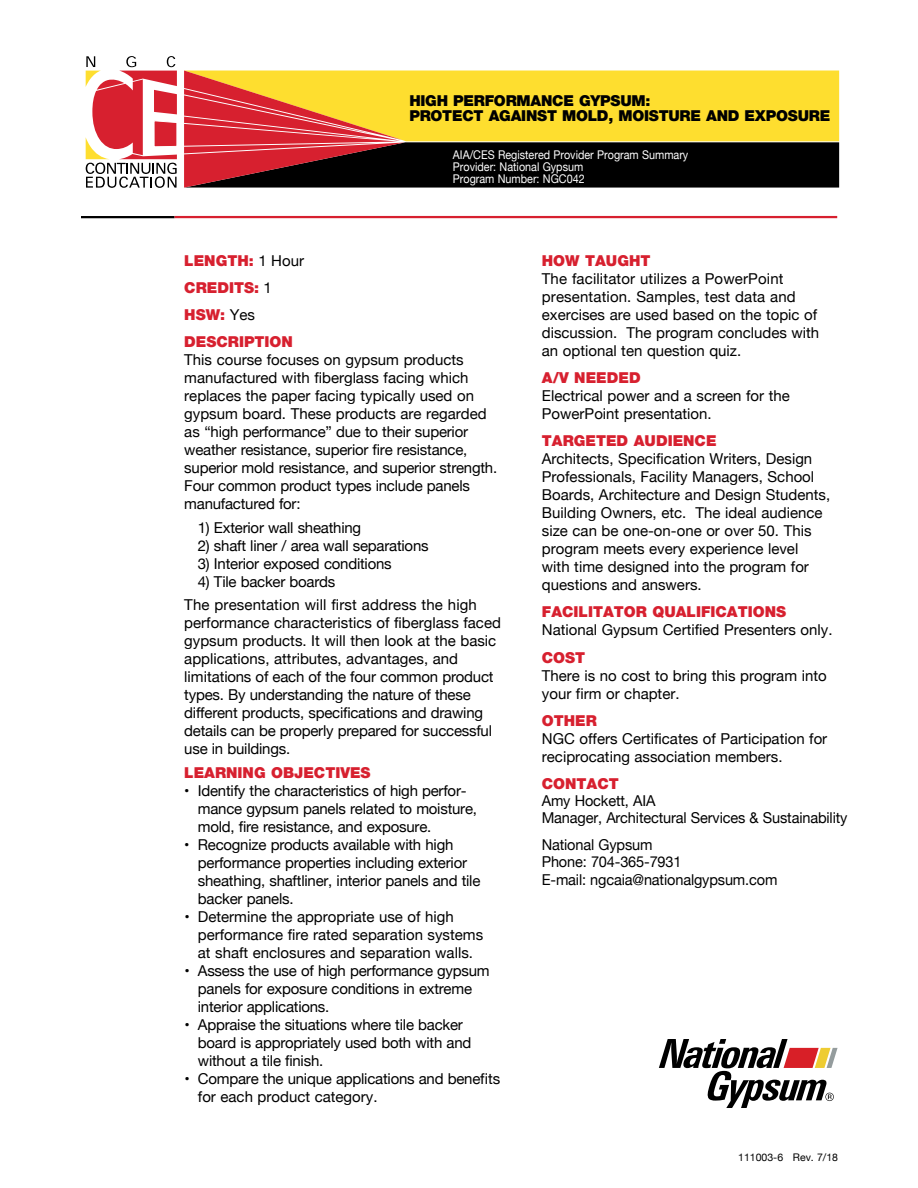
<style>
.page{position:relative;width:918px;height:1188px;background:#fff}
.page>*{position:absolute;margin:0;border:0;box-sizing:border-box;transform-origin:0 0}
.t1{font:15px/18px "Helvetica Neue";color:#000}
.t2{font:900 15px/27.2px "Helvetica Neue LT Pro";color:#d7202f}
.t3{font:900 15px/15px "Helvetica Neue LT Pro";letter-spacing:-.015em;color:#000}
.t4{font:12px/12px "Helvetica Neue";color:#fff;scale:.9 1}
.t5{font:10.5px "Helvetica Neue";color:#000}
.s1{font-family:"Helvetica Neue";font-weight:400;color:#000}
</style>
<div class="page">
<svg style="left:86px;top:56px;width:91px;height:132px"></svg>
<svg style="left:184px;top:71px;width:655px;height:117px;background:#a67a25"></svg>
<svg style="left:659px;top:1039px;width:179px;height:69px"></svg>
<hr style="left:174px;top:216px;width:663px;height:2px;background:#d7202f">
<hr style="left:81px;top:216px;width:93px;height:2px;background:#000">
<p class="t3" style="left:409px;top:93px;width:422px">HIGH PERFORMANCE GYPSUM:<br>PROTECT AGAINST MOLD, MOISTURE AND EXPOSURE</p>
<p class="t4" style="left:453px;top:150px;width:263px">AIA/CES Registered Provider Program Summary<br>Provider: National Gypsum<br>Program Number: NGC042</p>
<p class="t2" style="left:184px;top:247px;width:121px">LENGTH: <span class="s1">1 Hour<br></span>CREDITS: <span class="s1">1<br></span>HSW: <span class="s1">Yes<br></span>DESCRIPTION</p>
<p class="t1" style="left:184px;top:352px;width:314px">This course focuses on gypsum products manufactured with fiberglass facing which replaces the paper facing typically used on gypsum board. These products are regarded as “high performance” due to their superior weather resistance, superior fire resistance, superior mold resistance, and superior strength.<br>Four common product types include panels manufactured for:</p>
<p class="t1" style="left:198px;top:519px;width:165px">1) Exterior wall sheathing</p>
<p class="t1" style="left:198px;top:537px;width:232px">2) shaft liner / area wall separations</p>
<p class="t1" style="left:198px;top:555px;width:195px">3) Interior exposed conditions</p>
<p class="t1" style="left:184px;top:571px;width:294px;line-height:23.4px;text-indent:14px">4) Tile backer boards<br>The presentation will first address the high</p>
<p class="t1" style="left:184px;top:615px;width:318px">performance characteristics of fiberglass faced gypsum products. It will then look at the basic applications, attributes, advantages, and limitations of each of the four common product types. By understanding the nature of these different products, specifications and drawing details can be properly prepared for successful use in buildings.</p>
<p class="t2" style="left:184px;top:759px;width:188px">LEARNING OBJECTIVES</p>
<p class="t1" style="left:198px;top:782px;width:281px;text-indent:-14px">• Identify the characteristics of high perfor&shy;mance gypsum panels related to moisture, mold, fire resistance, and exposure.</p>
<p class="t1" style="left:198px;top:836px;width:284px;text-indent:-14px">• Recognize products available with high performance properties including exterior sheathing, shaftliner, interior panels and tile backer panels.</p>
<p class="t1" style="left:198px;top:908px;width:287px;text-indent:-14px">• Determine the appropriate use of high performance fire rated separation systems at shaft enclosures and separation walls.</p>
<p class="t1" style="left:198px;top:962px;width:293px;text-indent:-14px">• Assess the use of high performance gypsum panels for exposure conditions in extreme interior applications.</p>
<p class="t1" style="left:198px;top:1016px;width:275px;text-indent:-14px">• Appraise the situations where tile backer board is appropriately used both with and without a tile finish.</p>
<p class="t1" style="left:198px;top:1070px;width:304px;text-indent:-14px">• Compare the unique applications and benefits for each product category.</p>
<p class="t2" style="left:542px;top:247px;width:110px">HOW TAUGHT</p>
<p class="t1" style="left:542px;top:270px;width:279px">The facilitator utilizes a PowerPoint presentation. Samples, test data and exercises are used based on the topic of discussion. The program concludes with an optional ten question quiz.</p>
<p class="t2" style="left:542px;top:364px;width:100px">A/V NEEDED</p>
<p class="t1" style="left:542px;top:388px;width:250px">Electrical power and a screen for the<br>PowerPoint presentation.</p>
<p class="t2" style="left:542px;top:427px;width:176px">TARGETED AUDIENCE</p>
<p class="t1" style="left:542px;top:451px;width:290px">Architects, Specification Writers, Design Professionals, Facility Managers, School Boards, Architecture and Design Students, Building Owners, etc. The ideal audience size can be one-on-one or over 50. This program meets every experience level<br>with time designed into the program for questions and answers.</p>
<p class="t2" style="left:542px;top:598px;width:246px">FACILITATOR QUALIFICATIONS</p>
<p class="t1" style="left:542px;top:622px;width:292px">National Gypsum Certified Presenters only.</p>
<p class="t2" style="left:542px;top:644px;width:45px">COST</p>
<p class="t1" style="left:542px;top:667px;width:286px">There is no cost to bring this program into your firm or chapter.</p>
<p class="t2" style="left:542px;top:707px;width:57px">OTHER</p>
<p class="t1" style="left:542px;top:730px;width:287px">NGC offers Certificates of Participation for reciprocating association members.</p>
<p class="t2" style="left:542px;top:770px;width:78px">CONTACT</p>
<p class="t1" style="left:542px;top:793px;width:307px;line-height:17.2px">Amy Hockett, AIA<br>Manager, Architectural Services &amp; Sustainability</p>
<p class="t1" style="left:542px;top:837px;width:237px">National Gypsum<br>Phone: 704-365-7931<br>E-mail: ngcaia@nationalgypsum.com</p>
<p class="t5" style="left:738px;top:1149px;width:101px">111003-6 Rev. 7/18</p>
</div>
